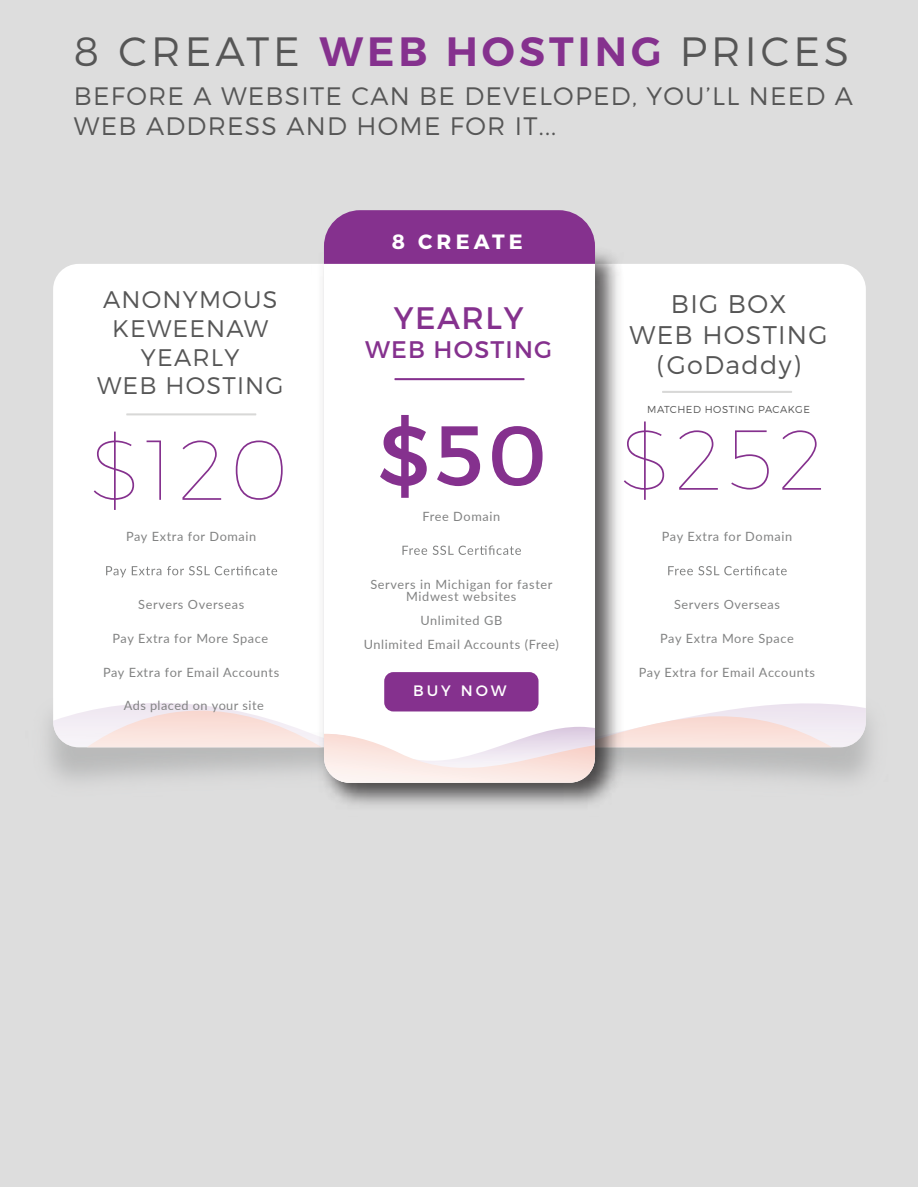
<style>
.page{position:relative;width:918px;height:1187px;background:#ddd}
.page>*{position:absolute;margin:0;border:0;box-sizing:border-box;transform-origin:0 0}
.t1{font:100 84.9px "Montserrat";letter-spacing:.05em;color:#85318e}
.t2{font:84.9px "Montserrat";color:#85318e}
.t3{font:300 40.95px "Montserrat";letter-spacing:.1em;color:#565656}
.t4{font:31.05px "Montserrat";letter-spacing:.05em;color:#85318e}
.t5{font:300 25.5px/30.6px "Montserrat";letter-spacing:.05em;color:#565656;text-align:center}
.t6{font:300 25.2px/30.3px "Montserrat";letter-spacing:.05em;color:#565656}
.t7{font:300 24px/28.8px "Montserrat";letter-spacing:.05em;color:#565656;text-align:center}
.t8{font:24px "Montserrat";letter-spacing:.05em;color:#85318e}
.t9{font:700 20.7px "Montserrat";letter-spacing:.2em;color:#fff}
.t10{font:15.15px "Montserrat";letter-spacing:.2em;color:#fff}
.t11{font:12.75px/12px "Lato";letter-spacing:.05em;color:#828383;text-align:center}
.t12{font:300 10.05px "Montserrat";letter-spacing:.05em;color:#565656}
.s1{font-weight:600;color:#85318e}
</style>
<div class="page">
<div style="left:53px;top:264px;width:813px;height:422px;background:#fff"></div>
<svg style="left:53px;top:686px;width:813px;height:61px;background:#faf9fb"></svg>
<svg style="left:106px;top:566px;width:171px;height:11px;background:#e4e5e5"></svg>
<hr style="left:126px;top:413px;width:130px;height:2px;background:#d8d8d7">
<svg style="left:668px;top:566px;width:119px;height:9px"></svg>
<hr style="left:662px;top:391px;width:130px;height:2px;background:#d8d8d7">
<img style="left:311px;top:250px;width:318px;height:559px">
<div style="left:324px;top:264px;width:271px;height:444px;background:#fff"></div>
<svg style="left:87px;top:708px;width:745px;height:74px;background:#e7dede"></svg>
<svg style="left:402px;top:545px;width:119px;height:10px"></svg>
<div style="left:384px;top:672px;width:155px;height:39px;background:#85318e;border-radius:9px"></div>
<hr style="left:394px;top:378px;width:131px;height:2px;background:#85318e">
<svg style="left:324px;top:210px;width:271px;height:54px;background:#883891"></svg>
<h2 class="t3" style="left:74px;top:27px;width:777px">8 CREATE <span class="s1">WEB HOSTING</span> PRICES</h2>
<h3 class="t6" style="left:74px;top:80px;width:781px">BEFORE A WEBSITE CAN BE DEVELOPED, YOU’LL NEED A<br>WEB ADDRESS AND HOME FOR IT...</h3>
<h3 class="t7" style="left:97px;top:285px;width:188px">ANONYMOUS<br>KEWEENAW<br>YEARLY<br>WEB HOSTING</h3>
<h1 class="t1" style="left:90px;top:418px;width:199px">$120</h1>
<p class="t11" style="left:126px;top:530px;width:132px">Pay Extra for Domain</p>
<p class="t11" style="left:138px;top:598px;width:108px">Servers Overseas</p>
<p class="t11" style="left:112px;top:632px;width:157px">Pay Extra for More Space</p>
<p class="t11" style="left:103px;top:666px;width:178px">Pay Extra for Email Accounts</p>
<p class="t11" style="left:124px;top:698px;width:141px">Ads placed on your site</p>
<h3 class="t9" style="left:392px;top:228px;width:132px">8 CREATE</h3>
<h3 class="t4" style="left:394px;top:299px;width:131px">YEARLY</h3>
<h3 class="t8" style="left:365px;top:334px;width:189px">WEB HOSTING</h3>
<h1 class="t2" style="left:378px;top:403px;width:170px">$50</h1>
<p class="t11" style="left:422px;top:510px;width:79px">Free Domain</p>
<p class="t11" style="left:370px;top:577px;width:184px">Servers in Michigan for faster<br>Midwest websites</p>
<p class="t11" style="left:364px;top:607px;width:197px;line-height:24px">Unlimited GB<br>Unlimited Email Accounts (Free)</p>
<p class="t10" style="left:413px;top:681px;width:95px">BUY NOW</p>
<h3 class="t5" style="left:629px;top:288px;width:200px">BIG BOX<br>WEB HOSTING (GoDaddy)</h3>
<p class="t12" style="left:647px;top:404px;width:164px">MATCHED HOSTING PACAKGE</p>
<h1 class="t1" style="left:620px;top:408px;width:208px">$252</h1>
<p class="t11" style="left:662px;top:530px;width:132px">Pay Extra for Domain</p>
<p class="t11" style="left:674px;top:598px;width:108px">Servers Overseas</p>
<p class="t11" style="left:660px;top:632px;width:135px">Pay Extra More Space</p>
<p class="t11" style="left:639px;top:666px;width:178px">Pay Extra for Email Accounts</p>
</div>
